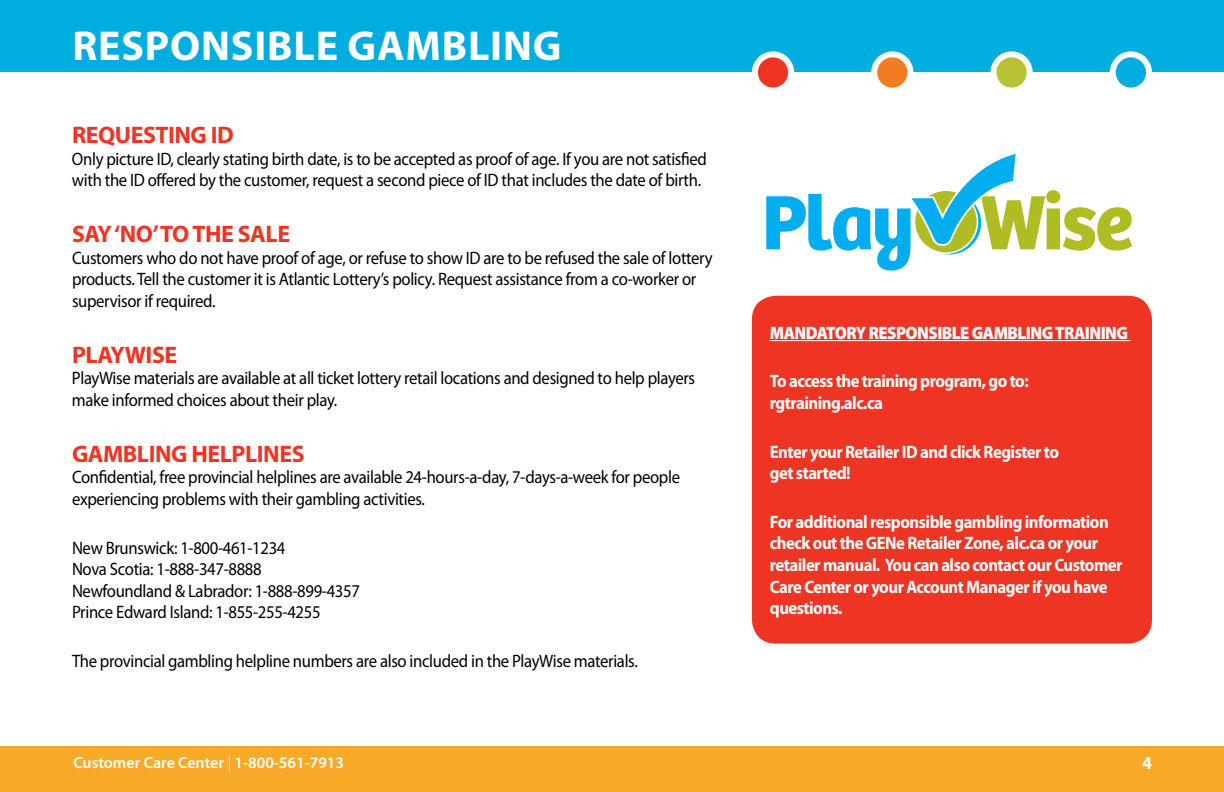
<style>
.page{position:relative;width:1224px;height:792px;background:#fff}
.page>*{position:absolute;margin:0;border:0;box-sizing:border-box;transform-origin:0 0}
.t1{font:700 42px "Myriad Pro";letter-spacing:.02em;color:#fff}
.t2{font:700 24px "Myriad Pro";letter-spacing:-.02em;color:#ee3524}
.t3{font:18px/21.6px "Myriad Pro";letter-spacing:-.02em;color:#000;scale:.93 1}
.t4{font:700 18px/21.6px "Myriad Pro";letter-spacing:-.03em;color:#fff;scale:.93 1}
.t5{font:900 18px "Myriad Pro";letter-spacing:-.03em;color:#fff;scale:.93 1}
.t6{font:700 18px "Myriad Pro";letter-spacing:-.03em;color:#fff}
.t7{font:600 16px "Myriad Pro";color:#fff}
.s1{font-weight:300}
</style>
<div class="page">
<div style="left:0;top:746px;width:1224px;height:46px;background:#f7a928"></div>
<div style="left:0;top:0;width:1224px;height:72px;background:#00addf"></div>
<svg style="left:755px;top:54px;width:36px;height:37px"></svg>
<div style="left:752px;top:51px;width:42px;height:43px;border:6px solid #fff;border-radius:50%"></div>
<svg style="left:993px;top:54px;width:37px;height:37px"></svg>
<div style="left:990px;top:51px;width:43px;height:43px;border:6px solid #fff;border-radius:50%"></div>
<svg style="left:1113px;top:54px;width:36px;height:37px"></svg>
<div style="left:1110px;top:51px;width:42px;height:43px;border:6px solid #fff;border-radius:50%"></div>
<svg style="left:874px;top:54px;width:36px;height:37px"></svg>
<div style="left:871px;top:51px;width:42px;height:43px;border:6px solid #fff;border-radius:50%"></div>
<div style="left:752px;top:296px;width:400px;height:348px;background:#ee3524;border-radius:24px"></div>
<svg style="left:766px;top:154px;width:366px;height:117px"></svg>
<hr style="left:770px;top:340px;width:360px;height:1px;background:#fff">
<h1 class="t1" style="left:72px;top:23px;width:491px">RESPONSIBLE GAMBLING</h1>
<h2 class="t2" style="left:72px;top:122px;width:163px">REQUESTING ID</h2>
<p class="t3" style="left:72px;top:148px;width:684px">Only picture ID, clearly stating birth date, is to be accepted as proof of age. If you are not satisfied with the ID offered by the customer, request a second piece of ID that includes the date of birth.</p>
<h2 class="t2" style="left:72px;top:221px;width:220px">SAY ‘NO’ TO THE SALE</h2>
<p class="t3" style="left:72px;top:247px;width:690px">Customers who do not have proof of age, or refuse to show ID are to be refused the sale of lottery products. Tell the customer it is Atlantic Lottery’s policy. Request assistance from a co-worker or supervisor if required.</p>
<h2 class="t2" style="left:72px;top:341px;width:107px">PLAYWISE</h2>
<p class="t3" style="left:72px;top:368px;width:672px">PlayWise materials are available at all ticket lottery retail locations and designed to help players make informed choices about their play.</p>
<h2 class="t2" style="left:72px;top:440px;width:234px">GAMBLING HELPLINES</h2>
<p class="t3" style="left:72px;top:467px;width:655px">Confidential, free provincial helplines are available 24-hours-a-day, 7-days-a-week for people experiencing problems with their gambling activities.</p>
<p class="t3" style="left:72px;top:537px;width:311px">New Brunswick: 1-800-461-1234<br>Nova Scotia: 1-888-347-8888<br>Newfoundland &amp; Labrador: 1-888-899-4357<br>Prince Edward Island: 1-855-255-4255</p>
<p class="t3" style="left:72px;top:650px;width:610px">The provincial gambling helpline numbers are also included in the PlayWise materials.</p>
<p class="t5" style="left:770px;top:323px;width:387px">MANDATORY RESPONSIBLE GAMBLING TRAINING</p>
<p class="t4" style="left:770px;top:371px;width:280px">To access the training program, go to: rgtraining.alc.ca</p>
<p class="t4" style="left:770px;top:441px;width:312px">Enter your Retailer ID and click Register to get started!</p>
<p class="t4" style="left:770px;top:511px;width:381px">For additional responsible gambling information check out the GENe Retailer Zone, alc.ca or your retailer manual. You can also contact our Customer Care Center or your Account Manager if you have questions.</p>
<p class="t7" style="left:73px;top:754px;width:272px">Customer Care Center <span class="s1">|</span> 1-800-561-7913</p>
<p class="t6" style="left:1142px;top:752px;width:11px">4</p>
</div>
